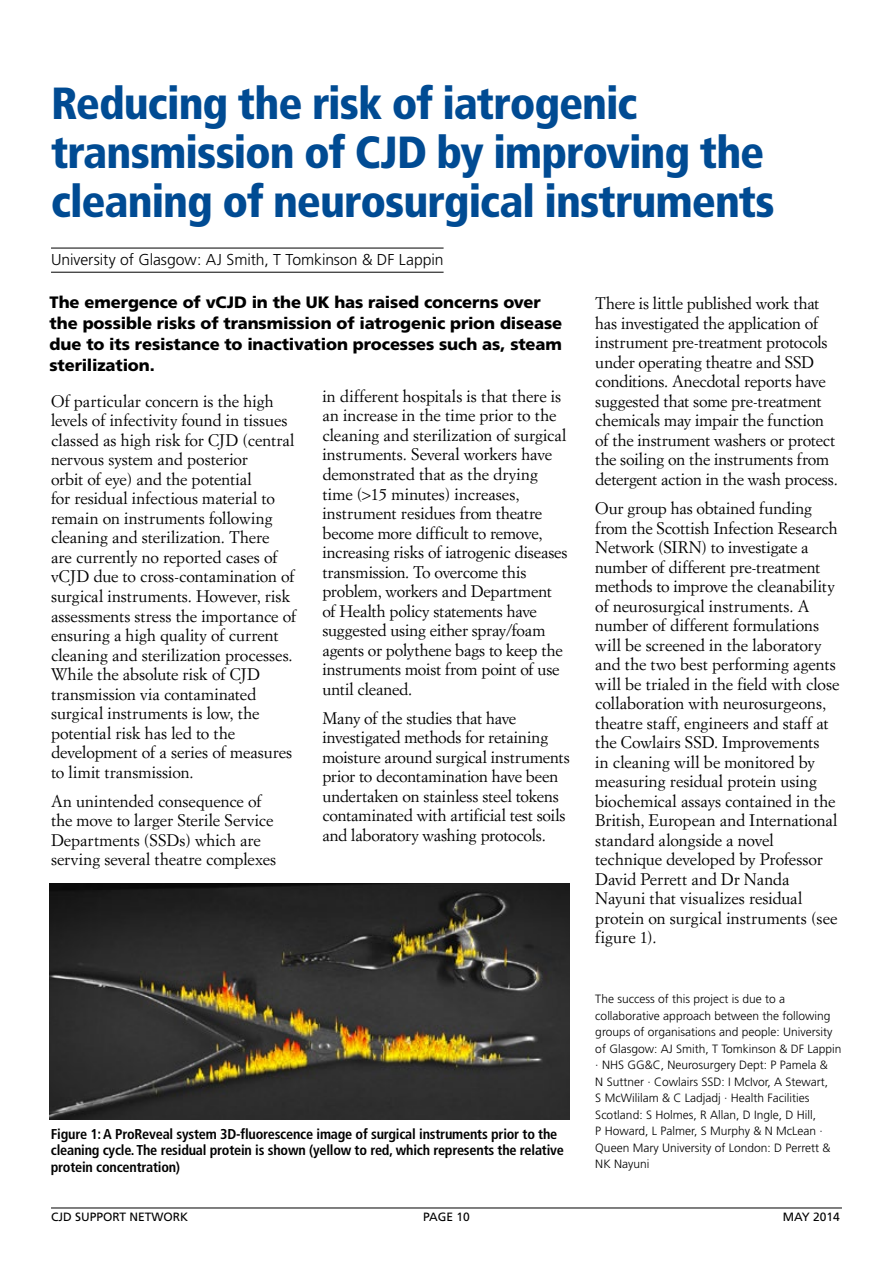
<style>
.page{position:relative;width:893px;height:1263px;background:#fff}
.page>*{position:absolute;margin:0;border:0;box-sizing:border-box;transform-origin:0 0}
.t1{font:900 condensed 45px/48.8px "Frutiger";letter-spacing:-.025em;color:#004b93}
.t2{font:16.5px/19.5px "Simoncini Garamond";letter-spacing:-.005em;color:#000}
.t3{font:900 16.5px/21px "Frutiger";letter-spacing:-.005em;color:#000}
.t4{font:300 15.75px "Frutiger";letter-spacing:-.005em;color:#000}
.t5{font:700 condensed 14.25px/16.5px "Frutiger";letter-spacing:-.015em;color:#000}
.t6{font:300 12px/16.5px "Frutiger";color:#000}
.t7{font:12px "Frutiger";color:#000}
</style>
<div class="page">
<hr style="left:51px;top:1208px;width:791px;height:1px;background:#000">
<img style="left:50px;top:883px;width:520px;height:236px">
<hr style="left:51px;top:248px;width:393px;height:1px;background:#000">
<hr style="left:51px;top:272px;width:393px;height:1px;background:#000">
<h1 class="t1" style="left:51px;top:79px;width:725px">Reducing the risk of iatrogenic transmission of CJD by improving the cleaning of neurosurgical instruments</h1>
<p class="t4" style="left:51px;top:251px;width:394px">University of Glasgow: AJ Smith, T Tomkinson &amp; DF Lappin</p>
<p class="t2" style="left:595px;top:293px;width:244px">There is little published work that has investigated the application of instrument pre-treatment protocols under operating theatre and SSD conditions. Anecdotal reports have suggested that some pre-treatment chemicals may impair the function of the instrument washers or protect the soiling on the instruments from detergent action in the wash process.</p>
<p class="t2" style="left:595px;top:498px;width:246px">Our group has obtained funding from the Scottish Infection Research Network (SIRN) to investigate a number of different pre-treatment methods to improve the cleanability of neurosurgical instruments. A number of different formulations will be screened in the laboratory and the two best performing agents will be trialed in the field with close collaboration with neurosurgeons, theatre staff, engineers and staff at the Cowlairs SSD. Improvements<br>in cleaning will be monitored by measuring residual protein using biochemical assays contained in the British, European and International standard alongside a novel technique developed by Professor David Perrett and Dr Nanda Nayuni that visualizes residual protein on surgical instruments (see figure 1).</p>
<p class="t3" style="left:50px;top:292px;width:514px">The emergence of vCJD in the UK has raised concerns over the possible risks of transmission of iatrogenic prion disease due to its resistance to inactivation processes such as, steam sterilization.</p>
<p class="t2" style="left:322px;top:386px;width:247px">in different hospitals is that there is an increase in the time prior to the cleaning and sterilization of surgical instruments. Several workers have demonstrated that as the drying time (&gt;15 minutes) increases, instrument residues from theatre become more difficult to remove, increasing risks of iatrogenic diseases transmission. To overcome this problem, workers and Department of Health policy statements have suggested using either spray/foam agents or polythene bags to keep the instruments moist from point of use until cleaned.</p>
<p class="t2" style="left:322px;top:708px;width:249px">Many of the studies that have investigated methods for retaining moisture around surgical instruments prior to decontamination have been undertaken on stainless steel tokens contaminated with artificial test soils and laboratory washing protocols.</p>
<p class="t2" style="left:51px;top:391px;width:247px">Of particular concern is the high levels of infectivity found in tissues classed as high risk for CJD (central nervous system and posterior<br>orbit of eye) and the potential<br>for residual infectious material to remain on instruments following cleaning and sterilization. There<br>are currently no reported cases of vCJD due to cross-contamination of surgical instruments. However, risk assessments stress the importance of ensuring a high quality of current cleaning and sterilization processes.<br>While the absolute risk of CJD transmission via contaminated surgical instruments is low, the potential risk has led to the development of a series of measures to limit transmission.</p>
<p class="t2" style="left:51px;top:791px;width:227px">An unintended consequence of the move to larger Sterile Service<br>Departments (SSDs) which are serving several theatre complexes</p>
<p class="t5" style="left:51px;top:1125px;width:515px">Figure 1: A ProReveal system 3D-fluorescence image of surgical instruments prior to the cleaning cycle. The residual protein is shown (yellow to red, which represents the relative protein concentration)</p>
<p class="t6" style="left:595px;top:991px;width:248px">The success of this project is due to a collaborative approach between the following groups of organisations and people: University of Glasgow: AJ Smith, T Tomkinson &amp; DF Lappin · NHS GG&amp;C, Neurosurgery Dept: P Pamela &amp;<br>N Suttner · Cowlairs SSD: I McIvor, A Stewart,<br>S McWililam &amp; C Ladjadj · Health Facilities Scotland: S Holmes, R Allan, D Ingle, D Hill,<br>P Howard, L Palmer, S Murphy &amp; N McLean · Queen Mary University of London: D Perrett &amp; NK Nayuni</p>
<p class="t7" style="left:51px;top:1210px;width:139px">CJD SUPPORT NETWORK</p>
<p class="t7" style="left:423px;top:1210px;width:48px">PAGE 10</p>
<p class="t7" style="left:783px;top:1210px;width:59px">MAY 2014</p>
</div>
